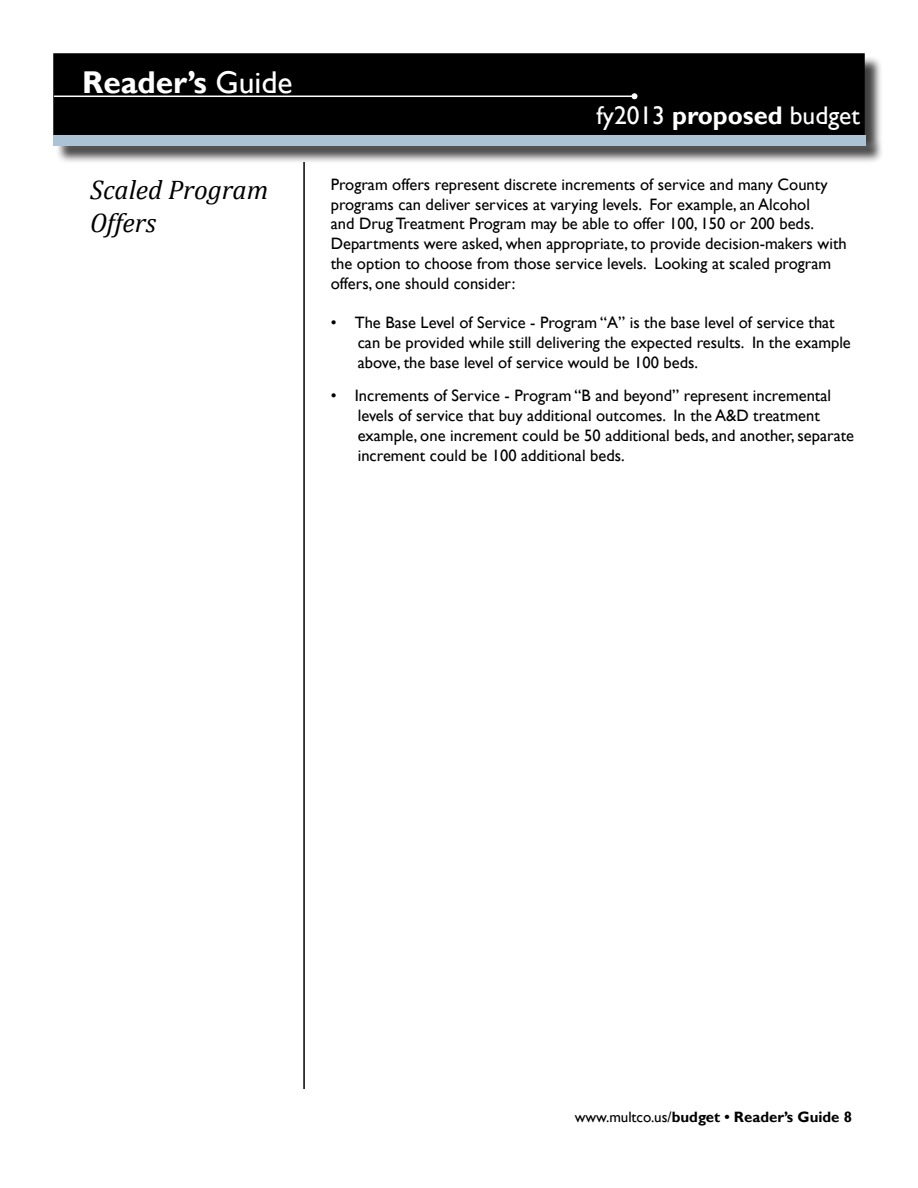
<style>
.page{position:relative;width:918px;height:1188px;background:#fff}
.page>*{position:absolute;margin:0;border:0;box-sizing:border-box;transform-origin:0 0}
.t1{font:700 31.5px "Gill Sans";color:#fff}
.Headers_for_TOC_-_Le{font:italic 27px/32.4px "Cambria";color:#000}
.t2{font:25.5px "Gill Sans";color:#fff}
.t3{font:16.5px/19.8px "Gill Sans";color:#000}
.t4{font:700 15px "Gill Sans";color:#000}
.s1{font-weight:400}
.s2{font-weight:700}
</style>
<div class="page">
<hr style="left:303px;top:162px;width:2px;height:927px;background:#000">
<div style="left:54px;top:54px;width:810px;height:80px;background:#000"></div>
<div style="left:53px;top:53px;width:812px;height:82px;border:2px solid #000"></div>
<hr style="left:54px;top:96px;width:580px;height:1px;background:#fff">
<svg style="left:632px;top:93px;width:6px;height:6px"></svg>
<div style="left:56px;top:137px;width:828px;height:27px;background:#000;opacity:.75"></div>
<div style="left:53px;top:135px;width:812px;height:10px;background:#acc2d5"></div>
<h1 class="t1" style="left:82px;top:64px;width:212px">Reader’s <span class="s1">Guide</span></h1>
<p class="Headers_for_TOC_-_Le" style="left:90px;top:173px;width:180px">Scaled Program<br>Offers</p>
<h3 class="t2" style="left:597px;top:101px;width:265px">fy2013 <span class="s2">proposed</span> budget</h3>
<p class="t3" style="left:331px;top:175px;width:518px">Program offers represent discrete increments of service and many County programs can deliver services at varying levels. For example, an Alcohol<br>and Drug Treatment Program may be able to offer 100, 150 or 200 beds.<br>Departments were asked, when appropriate, to provide decision-makers with the option to choose from those service levels. Looking at scaled program offers, one should consider:</p>
<p class="t3" style="left:358px;top:313px;width:495px;text-indent:-27px">• The Base Level of Service - Program “A” is the base level of service that can be provided while still delivering the expected results. In the example above, the base level of service would be 100 beds.</p>
<p class="t3" style="left:358px;top:386px;width:498px;text-indent:-27px">• Increments of Service - Program “B and beyond” represent incremental levels of service that buy additional outcomes. In the A&amp;D treatment example, one increment could be 50 additional beds, and another, separate increment could be 100 additional beds.</p>
<p class="t4" style="left:575px;top:1108px;width:279px"><span class="s1">www.multco.us/</span>budget • Reader’s Guide 8</p>
</div>
